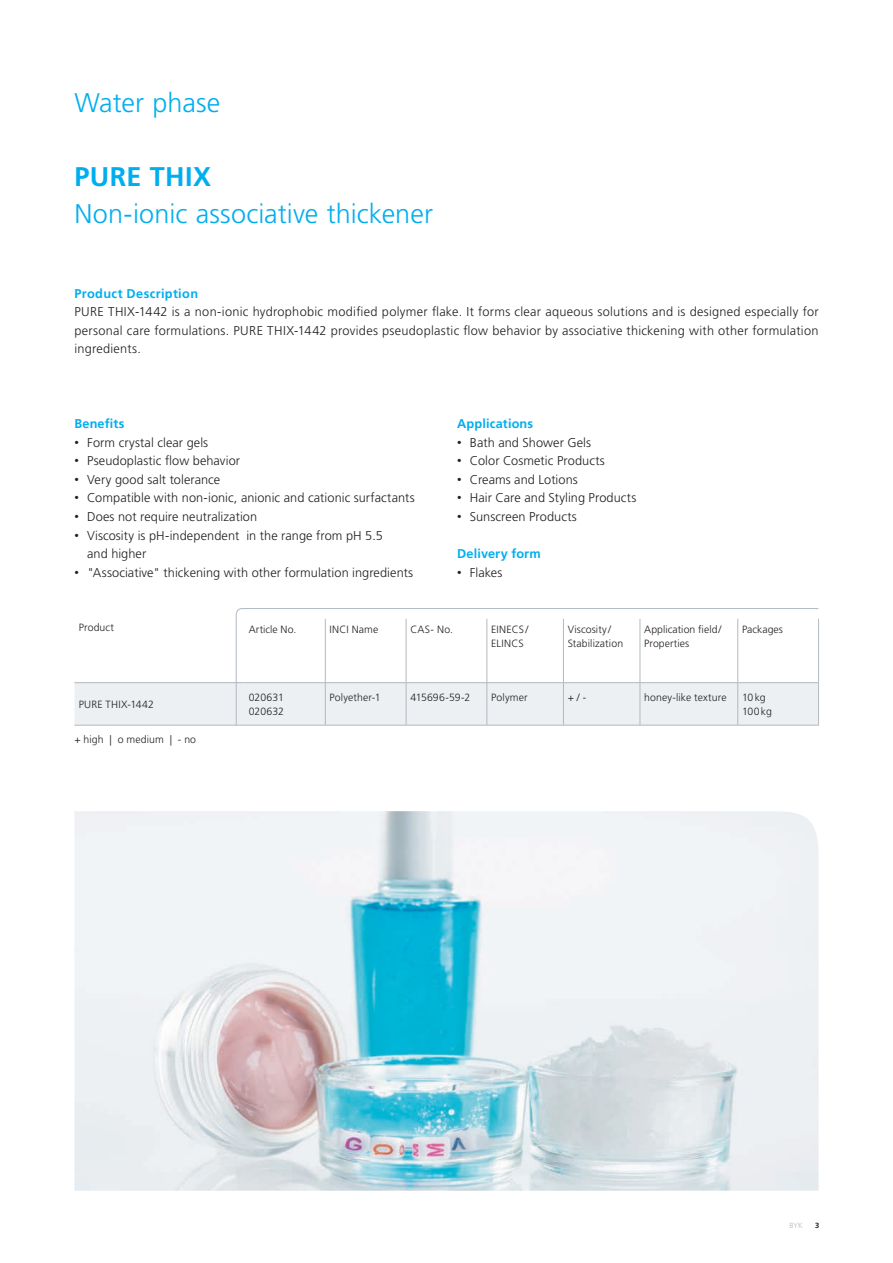
<style>
.page{position:relative;width:893px;height:1263px;background:#fff}
.page>*{position:absolute;margin:0;border:0;box-sizing:border-box;transform-origin:0 0}
.t1{font:300 27px "Frutiger LT Std";letter-spacing:.005em;color:#00aeef}
.t2{font:700 27px "Frutiger LT Std";letter-spacing:.015em;color:#00aeef}
.t3{font:300 12.75px/18.6px "Frutiger LT Std";letter-spacing:.005em;color:#231f20}
.t4{font:700 12.75px "Frutiger LT Std";letter-spacing:.02em;color:#00aeef}
.t5{font:300 10.5px/13.5px "Frutiger LT Std";letter-spacing:.01em;color:#231f20}
.t6{font:300 10.5px/13.5px "Frutiger LT Std";letter-spacing:-.02em;color:#231f20}
.t7{font:300 7.5px "Frutiger LT Std";color:#b1b9bf}
.t8{font:700 7.5px "Frutiger LT Std";color:#231f20}
.s1{font-family:"Arial";font-weight:400}
</style>
<div class="page">
<img style="left:74px;top:811px;width:745px;height:380px">
<div style="left:74px;top:683px;width:161px;height:42px;background:#edf0f2"></div>
<hr style="left:74px;top:682px;width:170px;height:1px;background:#b1b9bf">
<hr style="left:74px;top:725px;width:170px;height:1px;background:#b1b9bf">
<svg style="left:235px;top:608px;width:584px;height:118px"></svg>
<h1 class="t1" style="left:74px;top:87px;width:147px">Water phase</h1>
<h1 class="t2" style="left:74px;top:161px;width:138px">PURE THIX</h1>
<h1 class="t1" style="left:74px;top:199px;width:360px">Non-ionic associative thickener</h1>
<p class="t4" style="left:74px;top:286px;width:125px">Product Description</p>
<p class="t3" style="left:74px;top:303px;width:746px;text-align:justify">PURE THIX-1442 is a non-ionic hydrophobic modified polymer flake. It forms clear aqueous solutions and is designed especially for personal care formulations. PURE THIX-1442 provides pseudoplastic flow behavior by associative thickening with other formulation ingredients.</p>
<p class="t4" style="left:74px;top:416px;width:52px">Benefits</p>
<p class="t3" style="left:74px;top:433px;width:135px"><span class="s1">•</span> Form crystal clear gels</p>
<p class="t3" style="left:74px;top:452px;width:167px"><span class="s1">•</span> Pseudoplastic flow behavior</p>
<p class="t3" style="left:74px;top:470px;width:147px"><span class="s1">•</span> Very good salt tolerance</p>
<p class="t3" style="left:74px;top:489px;width:342px"><span class="s1">•</span> Compatible with non-ionic, anionic and cationic surfactants</p>
<p class="t3" style="left:74px;top:507px;width:184px"><span class="s1">•</span> Does not require neutralization</p>
<p class="t3" style="left:87px;top:526px;width:297px;text-indent:-13px"><span class="s1">•</span> Viscosity is pH-independent in the range from pH 5.5 and higher</p>
<p class="t3" style="left:74px;top:563px;width:340px"><span class="s1">•</span> "Associative" thickening with other formulation ingredients</p>
<p class="t4" style="left:457px;top:416px;width:78px">Applications</p>
<p class="t3" style="left:457px;top:433px;width:135px"><span class="s1">•</span> Bath and Shower Gels</p>
<p class="t3" style="left:457px;top:452px;width:149px"><span class="s1">•</span> Color Cosmetic Products</p>
<p class="t3" style="left:457px;top:470px;width:122px"><span class="s1">•</span> Creams and Lotions</p>
<p class="t3" style="left:457px;top:489px;width:181px"><span class="s1">•</span> Hair Care and Styling Products</p>
<p class="t3" style="left:457px;top:507px;width:121px"><span class="s1">•</span> Sunscreen Products</p>
<p class="t4" style="left:457px;top:546px;width:85px">Delivery form</p>
<p class="t3" style="left:457px;top:563px;width:47px"><span class="s1">•</span> Flakes</p>
<p class="t5" style="left:79px;top:621px;width:37px">Product</p>
<p class="t5" style="left:249px;top:623px;width:49px">Article No.</p>
<p class="t5" style="left:330px;top:623px;width:50px">INCI Name</p>
<p class="t5" style="left:410px;top:623px;width:44px">CAS- No.</p>
<p class="t5" style="left:491px;top:623px;width:39px">EINECS/<br>ELINCS</p>
<p class="t5" style="left:568px;top:623px;width:57px">Viscosity/<br>Stabilization</p>
<p class="t5" style="left:644px;top:623px;width:79px">Application field/<br>Properties</p>
<p class="t5" style="left:742px;top:623px;width:42px">Packages</p>
<p class="t5" style="left:79px;top:698px;width:77px">PURE THIX-1442</p>
<p class="t5" style="left:249px;top:691px;width:37px">020631<br>020632</p>
<p class="t5" style="left:330px;top:691px;width:53px">Polyether-1</p>
<p class="t5" style="left:410px;top:691px;width:61px">415696-59-2</p>
<p class="t5" style="left:491px;top:691px;width:38px">Polymer</p>
<p class="t5" style="left:568px;top:691px;width:20px">+ / -</p>
<p class="t5" style="left:644px;top:691px;width:84px">honey-like texture</p>
<p class="t6" style="left:742px;top:691px;width:31px">10kg<br>100kg</p>
<p class="t5" style="left:74px;top:732px;width:123px">+ high | o medium | - no</p>
<p class="t7" style="left:789px;top:1221px;width:15px">BYK</p>
<p class="t8" style="left:815px;top:1221px;width:6px">3</p>
</div>
